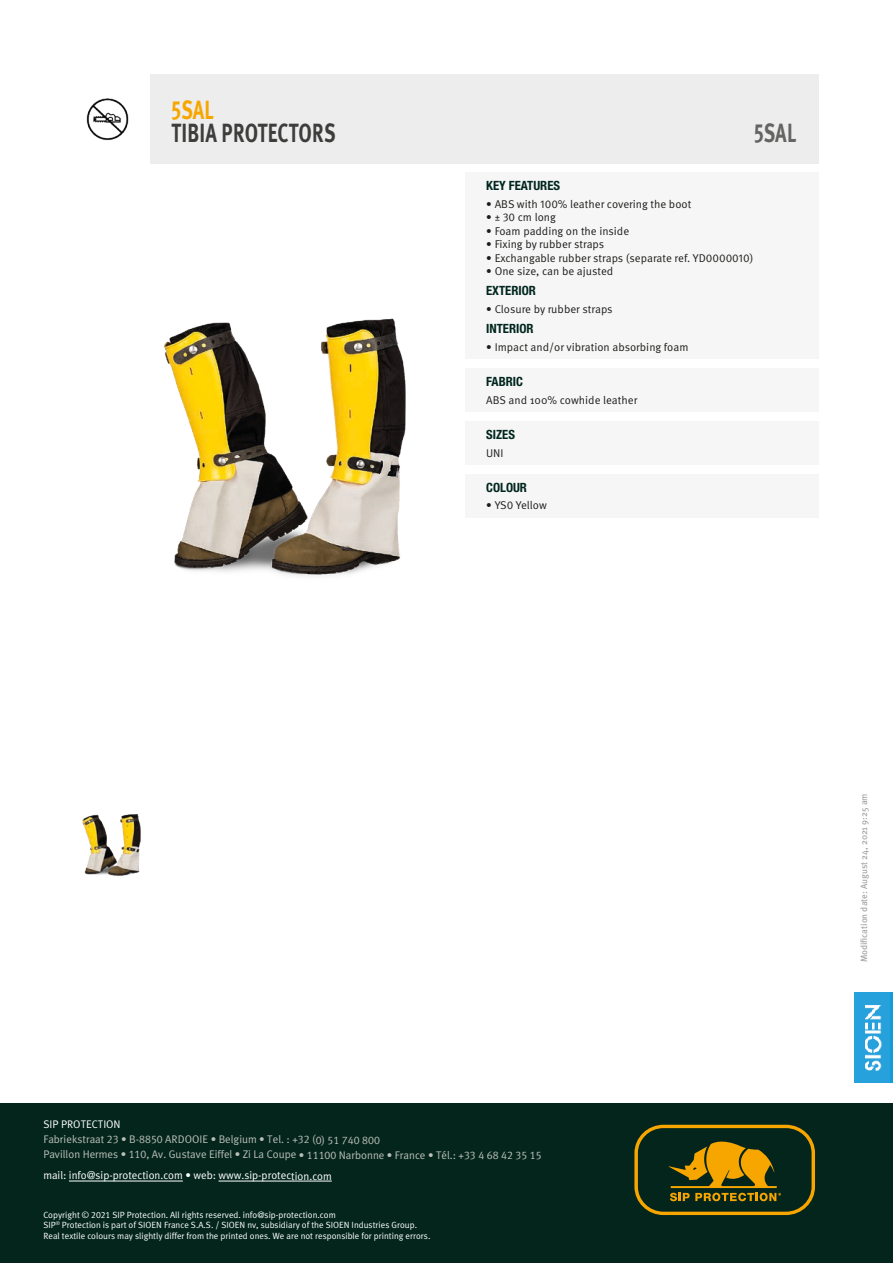
<style>
.page{position:relative;width:893px;height:1263px;background:#fff}
.page>*{position:absolute;margin:0;border:0;box-sizing:border-box;transform-origin:0 0}
.t1{font:700 26.25px "Meta Pro";letter-spacing:.01em;color:#3d3d3c;scale:.74 1}
.t2{font:700 26.25px "Meta Pro";color:#f7a600;scale:.74 1}
.t3{font:700 26.25px "Meta Pro";color:#646463;scale:.74 1}
.t4{font:700 condensed 12.75px "Helvetica Neue LT Std";color:#00261d}
.t5{font:11.25px "Meta Pro";color:#1d1d1b}
.t6{font:11.1px/15px "Meta K Normal";color:#bbbfb8}
.t7{font:11.1px "Meta K Normal";color:#fff}
.t8{font:9px/10.5px "Meta K Normal";color:#fff}
.t9{font:9px "Meta Pro";color:#9d9d9d}
.s1{font-family:"Meta K Normal"}
</style>
<div class="page">
<div style="left:0;top:1103px;width:893px;height:160px;background:#03251c"></div>
<svg style="left:634px;top:1125px;width:181px;height:90px"></svg>
<hr style="left:69px;top:1181px;width:114px;height:1px;background:#fff">
<hr style="left:218px;top:1181px;width:114px;height:1px;background:#fff">
<div style="left:854px;top:992px;width:39px;height:90px;background:#149cd8"></div>
<img style="left:854px;top:992px;width:36px;height:90px">
<div style="left:150px;top:74px;width:669px;height:90px;background:#ededed"></div>
<div style="left:465px;top:173px;width:354px;height:186px;background:#f6f6f6"></div>
<div style="left:465px;top:368px;width:354px;height:44px;background:#f6f6f6"></div>
<div style="left:465px;top:421px;width:354px;height:44px;background:#f6f6f6"></div>
<div style="left:465px;top:474px;width:354px;height:44px;background:#f6f6f6"></div>
<img style="left:82px;top:814px;width:59px;height:62px">
<img style="left:86px;top:98px;width:43px;height:42px">
<img style="left:164px;top:318px;width:242px;height:258px">
<h1 class="t2" style="left:171px;top:93px;width:59px">5SAL</h1>
<h1 class="t1" style="left:171px;top:117px;width:223px">TIBIA PROTECTORS</h1>
<h1 class="t3" style="left:754px;top:117px;width:59px">5SAL</h1>
<p class="t4" style="left:486px;top:178px;width:75px">KEY FEATURES</p>
<p class="t5" style="left:486px;top:197px;width:207px"><span class="s1">•</span> ABS with 100% leather covering the boot</p>
<p class="t5" style="left:486px;top:210px;width:71px"><span class="s1">•</span> ± 30 cm long</p>
<p class="t5" style="left:486px;top:224px;width:145px"><span class="s1">•</span> Foam padding on the inside</p>
<p class="t5" style="left:486px;top:237px;width:120px"><span class="s1">•</span> Fixing by rubber straps</p>
<p class="t5" style="left:486px;top:251px;width:269px"><span class="s1">•</span> Exchangable rubber straps (separate ref. YD0000010)</p>
<p class="t5" style="left:486px;top:264px;width:129px"><span class="s1">•</span> One size, can be ajusted</p>
<p class="t4" style="left:486px;top:283px;width:51px">EXTERIOR</p>
<p class="t5" style="left:486px;top:302px;width:128px"><span class="s1">•</span> Closure by rubber straps</p>
<p class="t4" style="left:486px;top:321px;width:49px">INTERIOR</p>
<p class="t5" style="left:486px;top:340px;width:204px"><span class="s1">•</span> Impact and/or vibration absorbing foam</p>
<p class="t4" style="left:486px;top:374px;width:38px">FABRIC</p>
<p class="t5" style="left:486px;top:393px;width:153px">ABS and 100% cowhide leather</p>
<p class="t4" style="left:486px;top:426px;width:30px">SIZES</p>
<p class="t5" style="left:486px;top:445px;width:19px">UNI</p>
<p class="t4" style="left:486px;top:479px;width:42px">COLOUR</p>
<p class="t5" style="left:486px;top:498px;width:62px"><span class="s1">•</span> YS0 Yellow</p>
<p class="t7" style="left:43px;top:1118px;width:79px">SIP PROTECTION</p>
<p class="t6" style="left:43px;top:1132px;width:500px">Fabriekstraat 23 • B-8850 ARDOOIE • Belgium • Tel. : +32 (0) 51 740 800<br>Pavillon Hermes • 110, Av. Gustave Eiffel • Zi La Coupe • 11100 Narbonne • France • Tél.: +33 4 68 42 35 15</p>
<p class="t7" style="left:43px;top:1169px;width:290px">mail: info@sip-protection.com • web: www.sip-protection.com</p>
<p class="t8" style="left:43px;top:1209px;width:389px">Copyright © 2021 SIP Protection. All rights reserved. info@sip-protection.com<br>SIP<sup>®</sup> Protection is part of SIOEN France S.A.S. / SIOEN nv, subsidiary of the SIOEN Industries Group.<br>Real textile colours may slightly differ from the printed ones. We are not responsible for printing errors.</p>
<p class="t9" style="left:858px;top:962px;width:171px;rotate:-90deg">Modification date: August 24, 2021 9:25 am</p>
</div>
